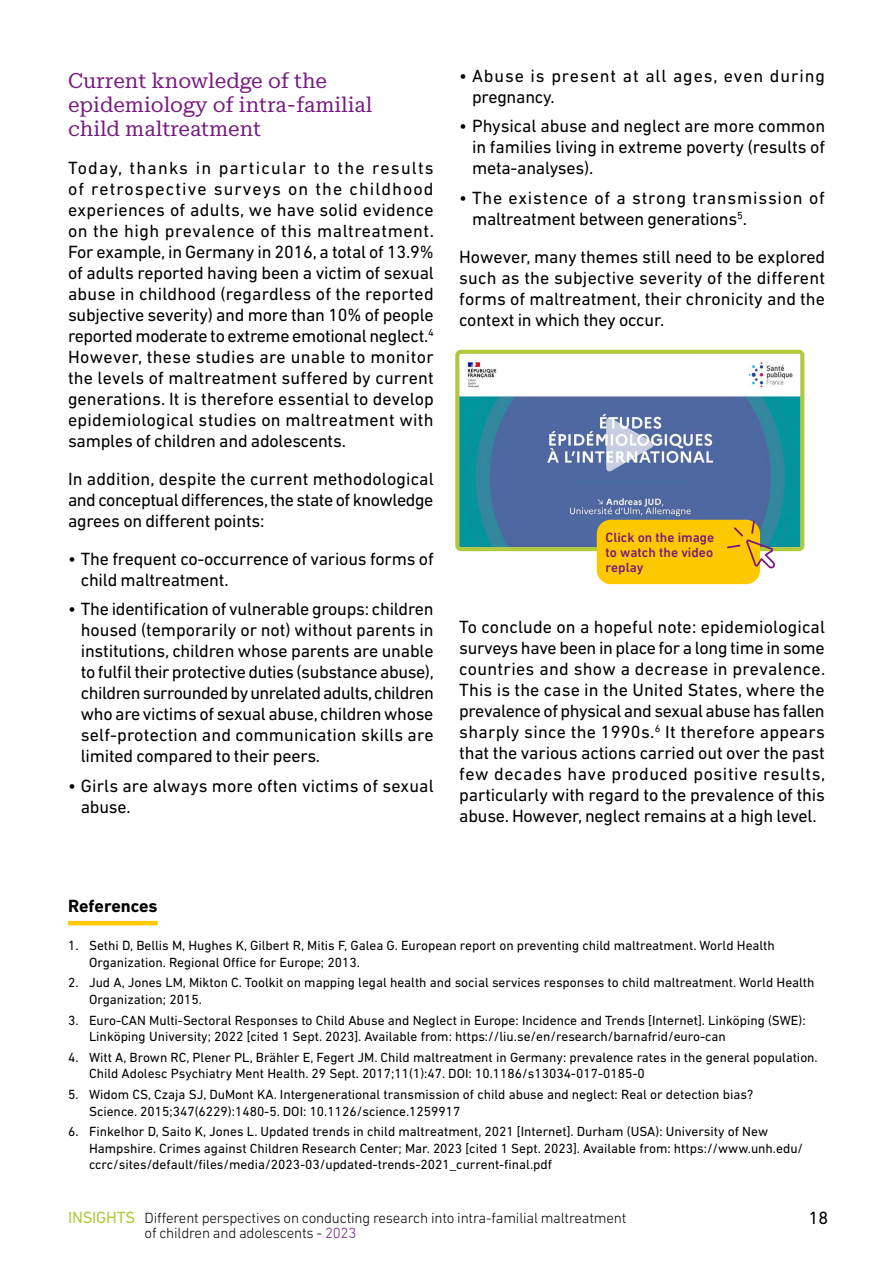
<style>
.page{position:relative;width:893px;height:1263px;background:#fff}
.page>*{position:absolute;margin:0;border:0;box-sizing:border-box;transform-origin:0 0}
.t1{font:21px/24px "Roboto Serif 20 pt";color:#771c7f}
.t2{font:18px/21px "DIN Next LT Pro";letter-spacing:-.01em;color:#000;text-align:justify}
.t3{font:18px/21px "DIN Next LT Pro";letter-spacing:.02em;color:#000}
.t4{font:18px/21px "DIN Next LT Pro";letter-spacing:.01em;color:#000}
.t5{font:18px/21px "DIN Next LT Pro";letter-spacing:.05em;color:#000}
.t6{font:700 18px "DIN Next LT Pro";color:#000}
.t7{font:300 15px/15px "DIN Next LT Pro";letter-spacing:-.01em;color:#000}
.t8{font:500 13.65px/15.1px "DIN Next LT Pro";color:#771c7f;text-align:justify}
.t9{font:13.5px/16.5px "DIN Next LT Pro";color:#000}
.s1{font-weight:400;font-size:16.5px;color:#b0ca3b}
.s2{color:#771c7f}
</style>
<div class="page">
<img style="left:460px;top:361px;width:339px;height:185px">
<div style="left:455px;top:350px;width:349px;height:201px;border:4px solid #b0ca3b;border-radius:4px"></div>
<svg style="left:606px;top:417px;width:48px;height:55px"></svg>
<div style="left:597px;top:520px;width:163px;height:64px;background:#fec800;border-radius:14px"></div>
<svg style="left:727px;top:520px;width:48px;height:49px"></svg>
<hr style="left:68px;top:921px;width:90px;height:4px;background:#fec800">
<p class="t1" style="left:68px;top:67px;width:306px">Current knowledge of the epidemiology of intra-familial child maltreatment</p>
<p class="t2" style="left:68px;top:157px;width:368px">Today, thanks in particular to the results of retrospective surveys on the childhood experiences of adults, we have solid evidence on the high prevalence of this maltreatment.<br>For example, in Germany in 2016, a total of 13.9% of adults reported having been a victim of sexual abuse in childhood (regardless of the reported subjective severity) and more than 10% of people reported moderate to extreme emotional neglect.<sup>4<br></sup>However, these studies are unable to monitor the levels of maltreatment suffered by current generations. It is therefore essential to develop epidemiological studies on maltreatment with samples of children and adolescents.</p>
<p class="t2" style="left:68px;top:468px;width:367px">In addition, despite the current methodological and conceptual differences, the state of knowledge agrees on different points:</p>
<p class="t2" style="left:81px;top:548px;width:354px;text-indent:-13px">• The frequent co-occurrence of various forms of child maltreatment.</p>
<p class="t2" style="left:81px;top:598px;width:355px;text-indent:-13px">• The identification of vulnerable groups: children housed (temporarily or not) without parents in institutions, children whose parents are unable to fulfil their protective duties (substance abuse), children surrounded by unrelated adults, children who are victims of sexual abuse, children whose self-protection and communication skills are limited compared to their peers.</p>
<p class="t4" style="left:81px;top:775px;width:354px;text-indent:-13px">• Girls are always more often victims of sexual abuse.</p>
<p class="t5" style="left:472px;top:65px;width:354px;text-indent:-13px">• Abuse is present at all ages, even during pregnancy.</p>
<p class="t2" style="left:472px;top:115px;width:355px;text-indent:-13px">• Physical abuse and neglect are more common in families living in extreme poverty (results of meta-analyses).</p>
<p class="t3" style="left:472px;top:187px;width:354px;text-indent:-13px">• The existence of a strong transmission of maltreatment between generations<sup>5</sup>.</p>
<p class="t2" style="left:459px;top:246px;width:367px">However, many themes still need to be explored such as the subjective severity of the different forms of maltreatment, their chronicity and the context in which they occur.</p>
<p class="t8" style="left:606px;top:529px;width:110px">Click on the image to watch the video replay</p>
<p class="t2" style="left:459px;top:616px;width:368px">To conclude on a hopeful note: epidemiological surveys have been in place for a long time in some countries and show a decrease in prevalence.<br>This is the case in the United States, where the prevalence of physical and sexual abuse has fallen sharply since the 1990s.<sup>6</sup> It therefore appears that the various actions carried out over the past few decades have produced positive results, particularly with regard to the prevalence of this abuse. However, neglect remains at a high level.</p>
<p class="t6" style="left:68px;top:896px;width:91px">References</p>
<p class="t9" style="left:89px;top:937px;width:687px;text-indent:-21px">1. Sethi D, Bellis M, Hughes K, Gilbert R, Mitis F, Galea G. European report on preventing child maltreatment. World Health<br>Organization. Regional Office for Europe; 2013.</p>
<p class="t9" style="left:89px;top:974px;width:727px;text-indent:-21px">2. Jud A, Jones LM, Mikton C. Toolkit on mapping legal health and social services responses to child maltreatment. World Health<br>Organization; 2015.</p>
<p class="t9" style="left:89px;top:1012px;width:718px;text-indent:-21px">3. Euro-CAN Multi-Sectoral Responses to Child Abuse and Neglect in Europe: Incidence and Trends [Internet]. Linköping (SWE):<br>Linköping University; 2022 [cited 1 Sept. 2023]. Available from: https://liu.se/en/research/barnafrid/euro-can</p>
<p class="t9" style="left:89px;top:1049px;width:730px;text-indent:-21px">4. Witt A, Brown RC, Plener PL, Brähler E, Fegert JM. Child maltreatment in Germany: prevalence rates in the general population.<br>Child Adolesc Psychiatry Ment Health. 29 Sept. 2017;11(1):47. DOI: 10.1186/s13034-017-0185-0</p>
<p class="t9" style="left:89px;top:1086px;width:666px;text-indent:-21px">5. Widom CS, Czaja SJ, DuMont KA. Intergenerational transmission of child abuse and neglect: Real or detection bias?<br>Science. 2015;347(6229):1480‑5. DOI: 10.1126/science.1259917</p>
<p class="t9" style="left:89px;top:1123px;width:716px;text-indent:-21px">6. Finkelhor D, Saito K, Jones L. Updated trends in child maltreatment, 2021 [Internet]. Durham (USA): University of New<br>Hampshire. Crimes against Children Research Center; Mar. 2023 [cited 1 Sept. 2023]. Available from: https://www.unh.edu/ ccrc/sites/default/files/media/2023-03/updated-trends-2021_current-final.pdf</p>
<p class="t7" style="left:145px;top:1210px;width:483px;text-indent:-77px"><span class="s1">INSIGHTS</span> Different perspectives on conducting research into intra-familial maltreatment of children and adolescents - <span class="s2">2023</span></p>
<p class="t2" style="left:809px;top:1207px;width:21px">18</p>
</div>
